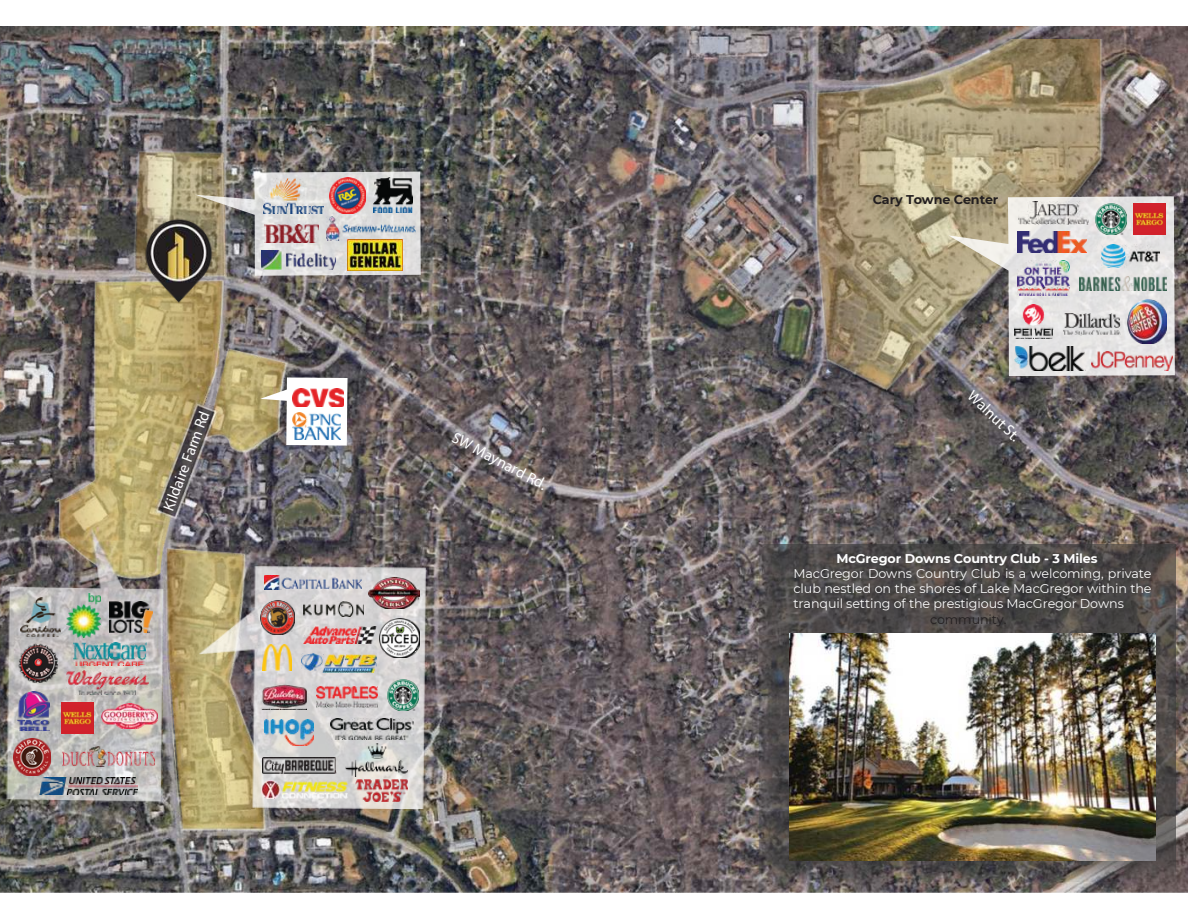
<style>
.page{position:relative;width:1188px;height:918px;background:#fff}
.page>*{position:absolute;margin:0;border:0;box-sizing:border-box;transform-origin:0 0}
.t1{font:15.45px "Myriad Pro";color:#fff}
.t2{font:12.75px/14.9px "Montserrat";letter-spacing:-.01em;color:#fdfdfd;text-align:justify}
.t3{font:700 12.75px "Montserrat";letter-spacing:-.01em;color:#fdfdfd}
.t4{font:700 12.75px "Montserrat";letter-spacing:-.01em;color:#231f20}
.t5{font:12.75px "Montserrat";letter-spacing:-.01em;color:#231f20}
</style>
<div class="page">
<img style="left:0;top:26px;width:1188px;height:867px">
<img style="left:126px;top:145px;width:106px;height:128px">
<img style="left:809px;top:39px;width:300px;height:366px">
<img style="left:759px;top:545px;width:416px;height:336px">
<img style="left:790px;top:633px;width:365px;height:227px">
<svg style="left:195px;top:172px;width:226px;height:104px;background:#b7b4b0"></svg>
<img style="left:263px;top:179px;width:61px;height:35px">
<img style="left:329px;top:178px;width:36px;height:36px">
<img style="left:374px;top:178px;width:38px;height:35px">
<img style="left:347px;top:241px;width:55px;height:30px">
<img style="left:326px;top:216px;width:89px;height:25px">
<img style="left:265px;top:224px;width:54px;height:18px">
<img style="left:262px;top:251px;width:74px;height:19px">
<img style="left:0;top:273px;width:295px;height:565px">
<img style="left:21px;top:597px;width:39px;height:40px">
<img style="left:67px;top:593px;width:33px;height:44px">
<img style="left:109px;top:601px;width:44px;height:32px">
<img style="left:18px;top:643px;width:40px;height:40px">
<img style="left:74px;top:642px;width:73px;height:24px">
<img style="left:18px;top:691px;width:31px;height:40px">
<img style="left:62px;top:702px;width:31px;height:32px">
<img style="left:101px;top:704px;width:57px;height:24px">
<img style="left:13px;top:739px;width:37px;height:37px">
<img style="left:62px;top:746px;width:93px;height:20px">
<img style="left:40px;top:778px;width:97px;height:17px">
<img style="left:67px;top:671px;width:82px;height:24px">
<img style="left:138px;top:211px;width:80px;height:98px">
<img style="left:199px;top:565px;width:226px;height:243px">
<img style="left:265px;top:575px;width:96px;height:15px">
<img style="left:387px;top:679px;width:32px;height:32px">
<img style="left:304px;top:601px;width:60px;height:15px">
<svg style="left:260px;top:377px;width:88px;height:69px"></svg>
<img style="left:303px;top:626px;width:73px;height:17px">
<img style="left:301px;top:654px;width:76px;height:19px">
<img style="left:262px;top:644px;width:30px;height:26px">
<img style="left:261px;top:685px;width:45px;height:25px">
<img style="left:260px;top:600px;width:35px;height:35px">
<img style="left:265px;top:720px;width:48px;height:26px">
<img style="left:262px;top:757px;width:75px;height:17px">
<img style="left:262px;top:781px;width:85px;height:18px">
<img style="left:345px;top:744px;width:62px;height:32px">
<img style="left:317px;top:687px;width:61px;height:21px">
<img style="left:355px;top:780px;width:52px;height:21px">
<img style="left:380px;top:619px;width:39px;height:38px">
<img style="left:330px;top:719px;width:84px;height:21px">
<img style="left:369px;top:577px;width:50px;height:32px">
<img style="left:293px;top:389px;width:51px;height:18px">
<img style="left:292px;top:412px;width:49px;height:27px">
<svg style="left:948px;top:196px;width:227px;height:180px;background:#beb8b0"></svg>
<img style="left:1080px;top:277px;width:86px;height:13px">
<img style="left:1017px;top:231px;width:69px;height:22px">
<img style="left:1017px;top:260px;width:52px;height:35px">
<img style="left:1134px;top:203px;width:31px;height:32px">
<img style="left:1101px;top:244px;width:59px;height:24px">
<img style="left:1019px;top:201px;width:69px;height:24px">
<img style="left:1015px;top:305px;width:38px;height:33px">
<img style="left:1095px;top:203px;width:32px;height:32px">
<img style="left:1064px;top:314px;width:56px;height:21px">
<img style="left:1015px;top:347px;width:71px;height:23px">
<img style="left:1128px;top:300px;width:39px;height:44px">
<img style="left:1092px;top:351px;width:81px;height:19px">
<p class="t1" style="left:159px;top:506px;width:107px;rotate:-69deg">Kildaire Farm Rd</p>
<p class="t1" style="left:458px;top:428px;width:106px;rotate:28deg">SW Maynard Rd.</p>
<p class="t4" style="left:873px;top:190px;width:127px">Cary Towne Center</p>
<p class="t1" style="left:976px;top:387px;width:67px;rotate:43deg">Walnut St.</p>
<p class="t3" style="left:836px;top:549px;width:263px">McGregor Downs Country Club - 3 Miles</p>
<p class="t2" style="left:794px;top:566px;width:360px">MacGregor Downs Country Club is a welcoming, private club nestled on the shores of Lake MacGregor within the tranquil setting of the prestigious MacGregor Downs</p>
<p class="t5" style="left:930px;top:611px;width:78px">community.</p>
</div>
